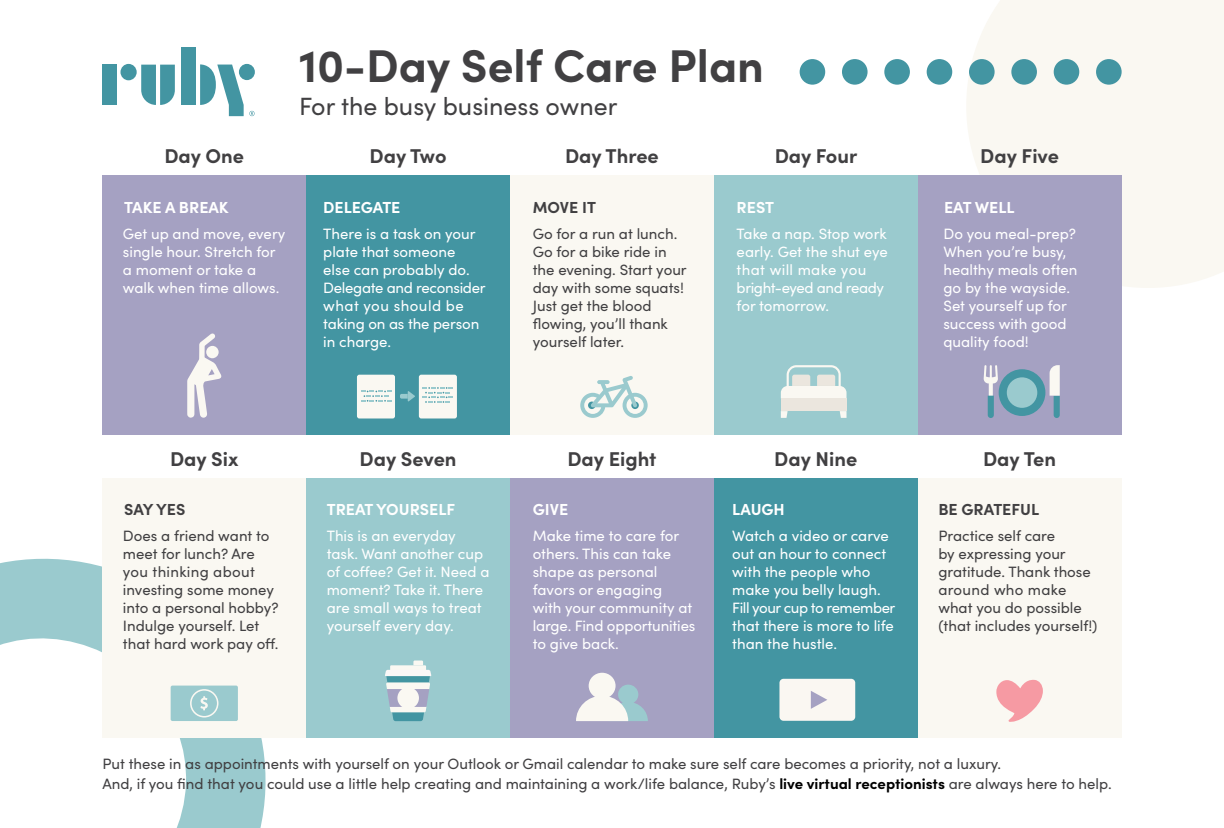
<style>
.page{position:relative;width:1224px;height:828px;background:#fff}
.page>*{position:absolute;margin:0;border:0;box-sizing:border-box;transform-origin:0 0}
.t1{font:700 46px "Sofia Pro";color:#414042}
.t2{font:25px "Sofia Pro";color:#414042}
.t3{font:700 20px "Sofia Pro";color:#414042}
.t4{font:700 16px "Sofia Pro";color:#fff}
.t5{font:700 16px "Sofia Pro";color:#414042}
.t6{font:15px/18px "Sofia Pro";color:#fff}
.t7{font:15px/18px "Sofia Pro";color:#414042}
.s1{font-weight:700;color:#000}
</style>
<div class="page">
<svg style="left:0;top:558px;width:266px;height:270px"></svg>
<div style="left:967px;top:0;width:257px;height:288px;background:#faf8f2"></div>
<div style="left:306px;top:175px;width:204px;height:260px;background:#4395a2"></div>
<div style="left:102px;top:175px;width:204px;height:260px;background:#a5a1c2"></div>
<div style="left:510px;top:478px;width:204px;height:260px;background:#a5a1c2"></div>
<div style="left:102px;top:478px;width:204px;height:260px;background:#faf8f2"></div>
<div style="left:510px;top:175px;width:204px;height:260px;background:#faf8f2"></div>
<div style="left:918px;top:175px;width:204px;height:260px;background:#a5a1c2"></div>
<div style="left:918px;top:478px;width:204px;height:260px;background:#faf8f2"></div>
<div style="left:714px;top:478px;width:204px;height:260px;background:#4395a2"></div>
<div style="left:306px;top:478px;width:204px;height:260px;background:#9acace"></div>
<div style="left:714px;top:175px;width:204px;height:260px;background:#9acace"></div>
<svg style="left:187px;top:333px;width:35px;height:85px"></svg>
<div style="left:206px;top:346px;width:13px;height:12px;background:#faf8f2;border-radius:50%"></div>
<div style="left:357px;top:375px;width:38px;height:43px;background:#faf8f2;border-radius:2px"></div>
<div style="left:419px;top:375px;width:38px;height:43px;background:#faf8f2;border-radius:2px"></div>
<svg style="left:361px;top:391px;width:31px;height:11px"></svg>
<svg style="left:400px;top:391px;width:15px;height:11px"></svg>
<svg style="left:423px;top:387px;width:30px;height:16px"></svg>
<svg style="left:580px;top:376px;width:68px;height:42px"></svg>
<div style="left:781px;top:398px;width:66px;height:13px;background:#ebe6de"></div>
<svg style="left:781px;top:411px;width:7px;height:7px"></svg>
<svg style="left:840px;top:411px;width:7px;height:7px"></svg>
<svg style="left:781px;top:365px;width:66px;height:33px"></svg>
<div style="left:999px;top:369px;width:46px;height:47px;background:#4395a2;border-radius:50%"></div>
<div style="left:1007px;top:377px;width:30px;height:31px;background:#9acace;border-radius:50%"></div>
<svg style="left:1050px;top:365px;width:10px;height:53px"></svg>
<svg style="left:984px;top:365px;width:14px;height:53px"></svg>
<svg style="left:171px;top:686px;width:67px;height:35px;background:#a1cdd0"></svg>
<svg style="left:385px;top:661px;width:46px;height:60px"></svg>
<div style="left:618px;top:685px;width:20px;height:19px;background:#9acace;border-radius:50%"></div>
<div style="left:589px;top:673px;width:27px;height:26px;background:#faf8f2;border-radius:50%"></div>
<svg style="left:576px;top:696px;width:72px;height:25px"></svg>
<div style="left:779px;top:679px;width:76px;height:42px;background:#faf7f2;border-radius:4px"></div>
<svg style="left:811px;top:691px;width:16px;height:18px"></svg>
<div style="left:102px;top:65px;width:15px;height:40px;background:#4395a2"></div>
<div style="left:181px;top:47px;width:15px;height:58px;background:#4395a2"></div>
<svg style="left:141px;top:65px;width:34px;height:40px"></svg>
<div style="left:120px;top:64px;width:17px;height:16px;background:#4395a2;border-radius:50%"></div>
<svg style="left:200px;top:64px;width:55px;height:52px"></svg>
<svg style="left:996px;top:679px;width:47px;height:43px"></svg>
<div style="left:1096px;top:59px;width:26px;height:26px;background:#4395a2;border-radius:50%"></div>
<div style="left:1054px;top:59px;width:25px;height:26px;background:#4395a2;border-radius:50%"></div>
<div style="left:1011px;top:59px;width:26px;height:26px;background:#4395a2;border-radius:50%"></div>
<div style="left:969px;top:59px;width:26px;height:26px;background:#4395a2;border-radius:50%"></div>
<div style="left:927px;top:59px;width:25px;height:26px;background:#4395a2;border-radius:50%"></div>
<div style="left:884px;top:59px;width:26px;height:26px;background:#4395a2;border-radius:50%"></div>
<div style="left:842px;top:59px;width:26px;height:26px;background:#4395a2;border-radius:50%"></div>
<div style="left:800px;top:59px;width:25px;height:26px;background:#4395a2;border-radius:50%"></div>
<h1 class="t1" style="left:299px;top:31px;width:467px">10-Day Self Care Plan</h1>
<h2 class="t2" style="left:299px;top:88px;width:320px">For the busy business owner</h2>
<h3 class="t3" style="left:164px;top:141px;width:81px">Day One</h3>
<h3 class="t3" style="left:370px;top:141px;width:78px">Day Two</h3>
<h3 class="t3" style="left:565px;top:141px;width:95px">Day Three</h3>
<h3 class="t3" style="left:775px;top:141px;width:84px">Day Four</h3>
<h3 class="t3" style="left:980px;top:141px;width:80px">Day Five</h3>
<p class="t4" style="left:124px;top:195px;width:106px">TAKE A BREAK</p>
<p class="t4" style="left:323px;top:195px;width:79px">DELEGATE</p>
<p class="t5" style="left:533px;top:195px;width:65px">MOVE IT</p>
<p class="t4" style="left:737px;top:195px;width:39px">REST</p>
<p class="t4" style="left:944px;top:195px;width:72px">EAT WELL</p>
<p class="t6" style="left:123px;top:224px;width:164px">Get up and move, every single hour. Stretch for a moment or take a walk when time allows.</p>
<p class="t6" style="left:323px;top:224px;width:164px">There is a task on your plate that someone else can probably do.<br>Delegate and reconsider what you should be taking on as the person in charge.</p>
<p class="t6" style="left:737px;top:224px;width:153px">Take a nap. Stop work early. Get the shut eye that will make you bright-eyed and ready for tomorrow.</p>
<p class="t6" style="left:943px;top:224px;width:136px">Do you meal-prep?<br>When you’re busy, healthy meals often go by the wayside.<br>Set yourself up for success with good quality food!</p>
<p class="t7" style="left:533px;top:224px;width:156px">Go for a run at lunch.<br>Go for a bike ride in the evening. Start your day with some squats!<br>Just get the blood flowing, you’ll thank yourself later.</p>
<h3 class="t3" style="left:170px;top:443px;width:70px">Day Six</h3>
<h3 class="t3" style="left:360px;top:443px;width:99px">Day Seven</h3>
<h3 class="t3" style="left:567px;top:443px;width:90px">Day Eight</h3>
<h3 class="t3" style="left:774px;top:443px;width:85px">Day Nine</h3>
<h3 class="t3" style="left:983px;top:443px;width:75px">Day Ten</h3>
<p class="t5" style="left:124px;top:497px;width:63px">SAY YES</p>
<p class="t4" style="left:327px;top:497px;width:130px">TREAT YOURSELF</p>
<p class="t4" style="left:533px;top:497px;width:37px">GIVE</p>
<p class="t4" style="left:732px;top:497px;width:54px">LAUGH</p>
<p class="t5" style="left:938px;top:497px;width:102px">BE GRATEFUL</p>
<p class="t7" style="left:123px;top:526px;width:157px">Does a friend want to meet for lunch? Are you thinking about investing some money into a personal hobby?<br>Indulge yourself. Let that hard work pay off.</p>
<p class="t6" style="left:327px;top:526px;width:164px">This is an everyday task. Want another cup of coffee? Get it. Need a moment? Take it. There are small ways to treat yourself every day.</p>
<p class="t6" style="left:533px;top:526px;width:164px">Make time to care for others. This can take shape as personal favors or engaging<br>with your community at large. Find opportunities to give back.</p>
<p class="t6" style="left:732px;top:526px;width:165px">Watch a video or carve out an hour to connect with the people who make you belly laugh.<br>Fill your cup to remember that there is more to life than the hustle.</p>
<p class="t7" style="left:938px;top:526px;width:161px">Practice self care<br>by expressing your gratitude. Thank those around who make what you do possible (that includes yourself!)</p>
<p class="t7" style="left:102px;top:753px;width:1011px;line-height:20px">Put these in as appointments with yourself on your Outlook or Gmail calendar to make sure self care becomes a priority, not a luxury.<br>And, if you find that you could use a little help creating and maintaining a work/life balance, Ruby’s <span class="s1">live virtual receptionists</span> are always here to help.</p>
</div>
